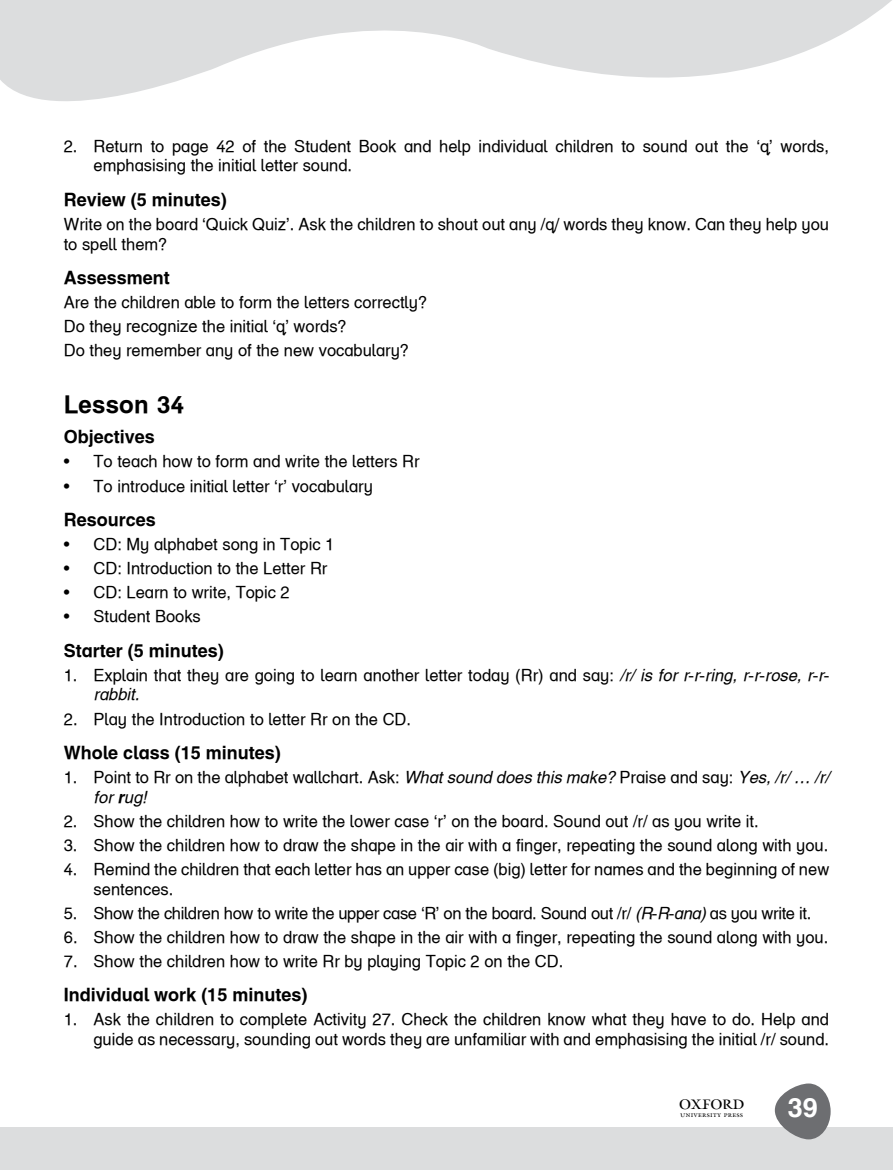
<style>
.page{position:relative;width:893px;height:1170px;background:#fff}
.page>*{position:absolute;margin:0;border:0;box-sizing:border-box;transform-origin:0 0}
.t1{font:27px "Helvetica Infant OUP Bold";color:#fff}
.t2{font:24px "Helvetica Infant OUP Bold";letter-spacing:.01em;color:#000}
.t3{font:22.5px "OUP1";color:#000}
.t4{font:18px "Helvetica Infant OUP Bold";color:#000}
.t5{font:16.5px/19.8px "Helvetica Infant OUP";color:#000}
.t6{font:16.5px "Helvetica Infant OUP";letter-spacing:-.02em;color:#000}
.t7{font:16.5px "Helvetica Infant OUP Italic";color:#000}
.s1{font-family:"Arial"}
.s2{font-family:"Helvetica Infant OUP Italic"}
.s3{font-family:"Helvetica Infant OUP Bold";font-style:italic}
</style>
<div class="page">
<div style="left:0;top:1127px;width:893px;height:42px;background:#dcddde"></div>
<svg style="left:775px;top:1083px;width:56px;height:56px"></svg>
<svg style="left:0;top:0;width:892px;height:101px;fill:#dcddde"></svg>
<p class="t5" style="left:93px;top:136px;width:737px;text-indent:-30px">2. Return to page 42 of the Student Book and help individual children to sound out the ‘q’ words, emphasising the initial letter sound.</p>
<p class="t4" style="left:64px;top:188px;width:165px">Review (5 minutes)</p>
<p class="t5" style="left:64px;top:214px;width:767px">Write on the board ‘Quick Quiz’. Ask the children to shout out any /q/ words they know. Can they help you to spell them?</p>
<p class="t4" style="left:64px;top:266px;width:108px">Assessment</p>
<p class="t5" style="left:64px;top:290px;width:365px;line-height:24px">Are the children able to form the letters correctly?<br>Do they <span class="s1">recognize</span> the initial ‘q’ words?<br>Do they remember any of the new vocabulary?</p>
<h2 class="t2" style="left:64px;top:390px;width:122px">Lesson 34</h2>
<p class="t4" style="left:64px;top:426px;width:93px">Objectives</p>
<p class="t5" style="left:64px;top:451px;width:357px">• To teach how to form and write the letters Rr</p>
<p class="t5" style="left:64px;top:476px;width:311px">• To introduce initial letter ‘r’ vocabulary</p>
<p class="t4" style="left:64px;top:508px;width:94px">Resources</p>
<p class="t5" style="left:64px;top:534px;width:272px">• CD: My alphabet song in Topic 1</p>
<p class="t5" style="left:64px;top:558px;width:265px">• CD: Introduction to the Letter Rr</p>
<p class="t5" style="left:64px;top:582px;width:228px">• CD: Learn to write, Topic 2</p>
<p class="t5" style="left:64px;top:606px;width:139px">• Student Books</p>
<p class="t4" style="left:64px;top:639px;width:162px">Starter (5 minutes)</p>
<p class="t5" style="left:64px;top:665px;width:767px">1. Explain that they are going to learn another letter today (Rr) and say: <span class="s2">/r/ is for r</span><span class="s1">-</span><span class="s2">r</span><span class="s1">-</span><span class="s2">ring, r</span><span class="s1">-</span><span class="s2">r</span><span class="s1">-</span><span class="s2">rose, r</span><span class="s1">-</span><span class="s2">r</span><span class="s1">-</span></p>
<p class="t7" style="left:94px;top:685px;width:47px">rabbit.</p>
<p class="t5" style="left:64px;top:708px;width:349px">2. Play the Introduction to letter Rr on the CD.</p>
<p class="t4" style="left:64px;top:741px;width:219px">Whole class (15 minutes)</p>
<p class="t5" style="left:64px;top:767px;width:767px">1. Point to Rr on the alphabet wallchart. Ask: <span class="s2">What sound does this make?</span> Praise and say: <span class="s2">Yes, /r/ … /r/</span></p>
<p class="t7" style="left:94px;top:787px;width:55px">for <span class="s3">r</span>ug!</p>
<p class="t5" style="left:64px;top:811px;width:696px">2. Show the children how to write the lower case ‘r’ on the board. Sound out /r/ as you write it.</p>
<p class="t5" style="left:64px;top:835px;width:766px">3. Show the children how to draw the shape in the air with a finger, repeating the sound along with you.</p>
<p class="t5" style="left:94px;top:859px;width:737px;text-indent:-30px">4. Remind the children that each letter has an upper case (big) letter for names and the beginning of new sentences.</p>
<p class="t6" style="left:64px;top:903px;width:749px">5. Show the children how to write the upper case ‘R’ on the board. Sound out /r/ <span class="s2">(R</span><span class="s1">-</span><span class="s2">R</span><span class="s1">-</span><span class="s2">ana)</span> as you write it.</p>
<p class="t5" style="left:64px;top:927px;width:766px">6. Show the children how to draw the shape in the air with a finger, repeating the sound along with you.</p>
<p class="t5" style="left:64px;top:951px;width:501px">7. Show the children how to write Rr by playing Topic 2 on the CD.</p>
<p class="t4" style="left:64px;top:983px;width:245px">Individual work (15 minutes)</p>
<p class="t5" style="left:64px;top:1009px;width:767px;text-align:right">1. Ask the children to complete Activity 27. Check the children know what they have to do. Help and guide as necessary, sounding out words they are unfamiliar with and emphasising the initial /r/ sound.</p>
<h3 class="t3" style="left:680px;top:1095px;width:65px">1</h3>
<h1 class="t1" style="left:788px;top:1091px;width:32px">39</h1>
</div>
